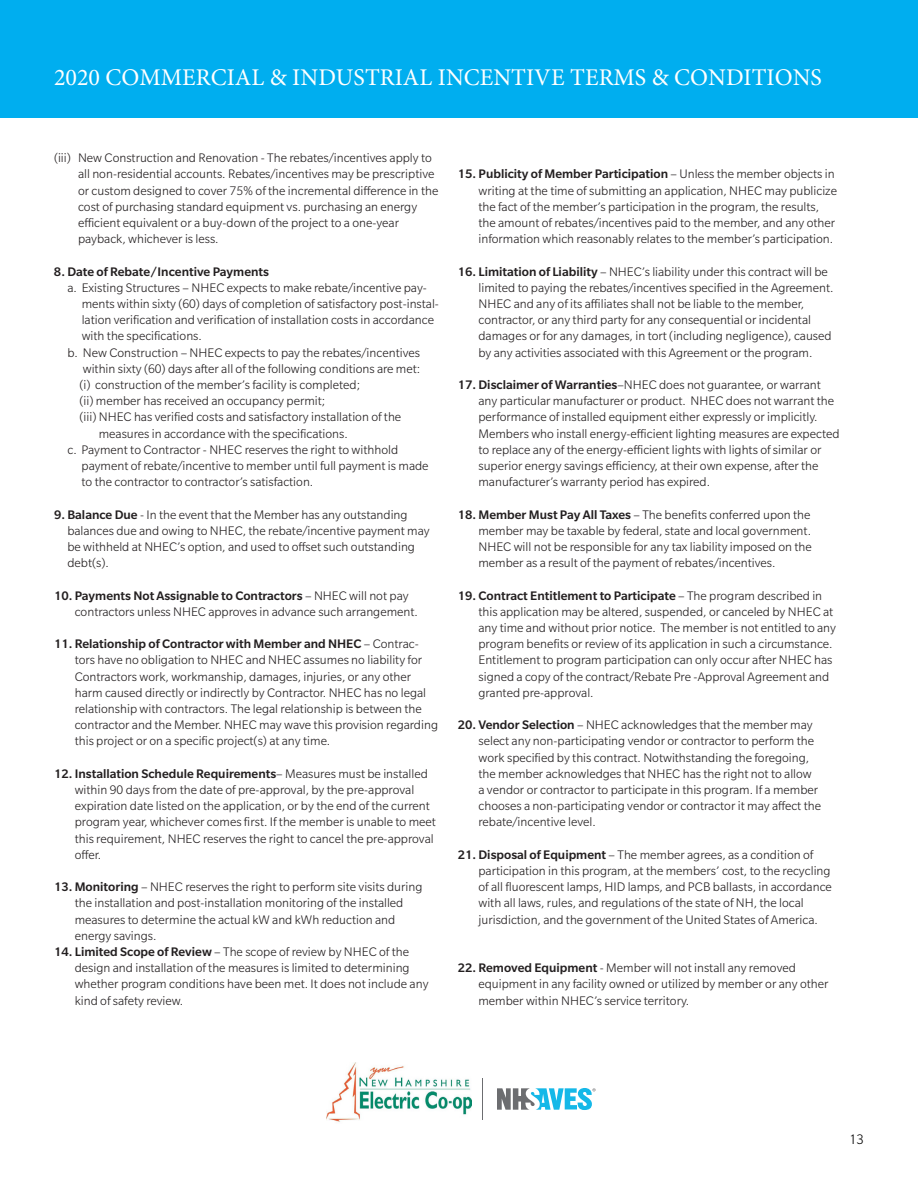
<style>
.page{position:relative;width:918px;height:1188px;background:#fff}
.page>*{position:absolute;margin:0;border:0;box-sizing:border-box;transform-origin:0 0}
.t1{font:24px "Minion Pro";color:#fff}
.t2{font:300 15px "Slate Pro";color:#000}
.t3{font:300 13.5px/16.2px "Slate Pro";color:#231f20}
.t4{font:500 13.5px "Slate Pro";color:#231f20}
.s1{font-weight:500}
</style>
<div class="page">
<div style="left:0;top:0;width:918px;height:118px;background:#00aeef"></div>
<hr style="left:482px;top:1078px;width:1px;height:42px;background:#6c6d70">
<svg style="left:497px;top:1088px;width:98px;height:22px"></svg>
<img style="left:327px;top:1063px;width:144px;height:59px">
<h1 class="t1" style="left:54px;top:61px;width:769px">2020 COMMERCIAL &amp; INDUSTRIAL INCENTIVE TERMS &amp; CONDITIONS</h1>
<p class="t3" style="left:78px;top:150px;width:362px;text-indent:-24px">(iii) New Construction and Renovation - The rebates/incentives apply to all non-residential accounts. Rebates/incentives may be prescriptive or custom designed to cover 75% of the incremental difference in the cost of purchasing standard equipment vs. purchasing an energy efficient equivalent or a buy-down of the project to a one-year payback, whichever is less.</p>
<p class="t4" style="left:54px;top:264px;width:217px">8. Date of Rebate/Incentive Payments</p>
<p class="t3" style="left:82px;top:279px;width:359px;text-indent:-14px">a. Existing Structures – NHEC expects to make rebate/incentive pay&shy;ments within sixty (60) days of completion of satisfactory post-instal&shy;lation verification and verification of installation costs in accordance with the specifications.</p>
<p class="t3" style="left:68px;top:344px;width:354px;text-align:right">b. New Construction – NHEC expects to pay the rebates/incentives within sixty (60) days after all of the following conditions are met:</p>
<p class="t3" style="left:80px;top:377px;width:282px">(i) construction of the member’s facility is completed;</p>
<p class="t3" style="left:80px;top:393px;width:247px">(ii) member has received an occupancy permit;</p>
<p class="t3" style="left:99px;top:409px;width:304px;text-indent:-19px">(iii) NHEC has verified costs and satisfactory installation of the measures in accordance with the specifications.</p>
<p class="t3" style="left:82px;top:441px;width:349px;text-indent:-14px">c. Payment to Contractor - NHEC reserves the right to withhold payment of rebate/incentive to member until full payment is made to the contractor to contractor’s satisfaction.</p>
<p class="t3" style="left:67px;top:506px;width:364px;text-indent:-13px"><span class="s1">9. Balance Due</span> - In the event that the Member has any outstanding balances due and owing to NHEC, the rebate/incentive payment may be withheld at NHEC’s option, and used to offset such outstanding debt(s).</p>
<p class="t3" style="left:75px;top:587px;width:345px;text-indent:-21px"><span class="s1">10. Payments Not Assignable to Contractors</span> – NHEC will not pay contractors unless NHEC approves in advance such arrangement.</p>
<p class="t3" style="left:75px;top:636px;width:365px;text-indent:-21px"><span class="s1">11. Relationship of Contractor with Member and NHEC</span> – Contrac&shy;tors have no obligation to NHEC and NHEC assumes no liability for Contractors work, workmanship, damages, injuries, or any other harm caused directly or indirectly by Contractor. NHEC has no legal relationship with contractors. The legal relationship is between the contractor and the Member. NHEC may wave this provision regarding this project or on a specific project(s) at any time.</p>
<p class="t3" style="left:75px;top:765px;width:363px;text-indent:-21px"><span class="s1">12. Installation Schedule Requirements</span>– Measures must be installed within 90 days from the date of pre-approval, by the pre-approval expiration date listed on the application, or by the end of the current program year, whichever comes first. If the member is unable to meet this requirement, NHEC reserves the right to cancel the pre-approval offer.</p>
<p class="t3" style="left:75px;top:879px;width:349px;text-indent:-21px"><span class="s1">13. Monitoring</span> – NHEC reserves the right to perform site visits during the installation and post-installation monitoring of the installed measures to determine the actual kW and kWh reduction and energy savings.</p>
<p class="t3" style="left:75px;top:944px;width:355px;text-indent:-21px"><span class="s1">14. Limited Scope of Review</span> – The scope of review by NHEC of the design and installation of the measures is limited to determining whether program conditions have been met. It does not include any kind of safety review.</p>
<p class="t3" style="left:478px;top:166px;width:360px;text-indent:-21px"><span class="s1">15. Publicity of Member Participation</span> – Unless the member objects in writing at the time of submitting an application, NHEC may publicize the fact of the member’s participation in the program, the results, the amount of rebates/incentives paid to the member, and any other information which reasonably relates to the member’s participation.</p>
<p class="t3" style="left:478px;top:263px;width:357px;text-indent:-21px"><span class="s1">16. Limitation of Liability</span> – NHEC’s liability under this contract will be limited to paying the rebates/incentives specified in the Agreement.<br>NHEC and any of its affiliates shall not be liable to the member, contractor, or any third party for any consequential or incidental damages or for any damages, in tort (including negligence), caused by any activities associated with this Agreement or the program.</p>
<p class="t3" style="left:478px;top:377px;width:363px;text-indent:-21px"><span class="s1">17. Disclaimer of Warranties</span>–NHEC does not guarantee, or warrant any particular manufacturer or product. NHEC does not warrant the performance of installed equipment either expressly or implicitly.<br>Members who install energy-efficient lighting measures are expected to replace any of the energy-efficient lights with lights of similar or superior energy savings efficiency, at their own expense, after the manufacturer’s warranty period has expired.</p>
<p class="t3" style="left:478px;top:506px;width:335px;text-align:justify;text-indent:-21px"><span class="s1">18. Member Must Pay All Taxes</span> – The benefits conferred upon the member may be taxable by federal, state and local government.<br>NHEC will not be responsible for any tax liability imposed on the member as a result of the payment of rebates/incentives.</p>
<p class="t3" style="left:478px;top:587px;width:359px;text-indent:-21px"><span class="s1">19. Contract Entitlement to Participate</span> – The program described in this application may be altered, suspended, or canceled by NHEC at any time and without prior notice. The member is not entitled to any program benefits or review of its application in such a circumstance.<br>Entitlement to program participation can only occur after NHEC has signed a copy of the contract/Rebate Pre -Approval Agreement and granted pre-approval.</p>
<p class="t3" style="left:478px;top:717px;width:344px;text-indent:-21px"><span class="s1">20. Vendor Selection</span> – NHEC acknowledges that the member may select any non-participating vendor or contractor to perform the work specified by this contract. Notwithstanding the foregoing, the member acknowledges that NHEC has the right not to allow a vendor or contractor to participate in this program. If a member chooses a non-participating vendor or contractor it may affect the rebate/incentive level.</p>
<p class="t3" style="left:478px;top:846px;width:355px;text-indent:-21px"><span class="s1">21. Disposal of Equipment</span> – The member agrees, as a condition of participation in this program, at the members’ cost, to the recycling of all fluorescent lamps, HID lamps, and PCB ballasts, in accordance with all laws, rules, and regulations of the state of NH, the local jurisdiction, and the government of the United States of America.</p>
<p class="t3" style="left:478px;top:960px;width:352px;text-indent:-21px"><span class="s1">22. Removed Equipment</span> - Member will not install any removed equipment in any facility owned or utilized by member or any other member within NHEC’s service territory.</p>
<p class="t2" style="left:849px;top:1131px;width:16px">13</p>
</div>
